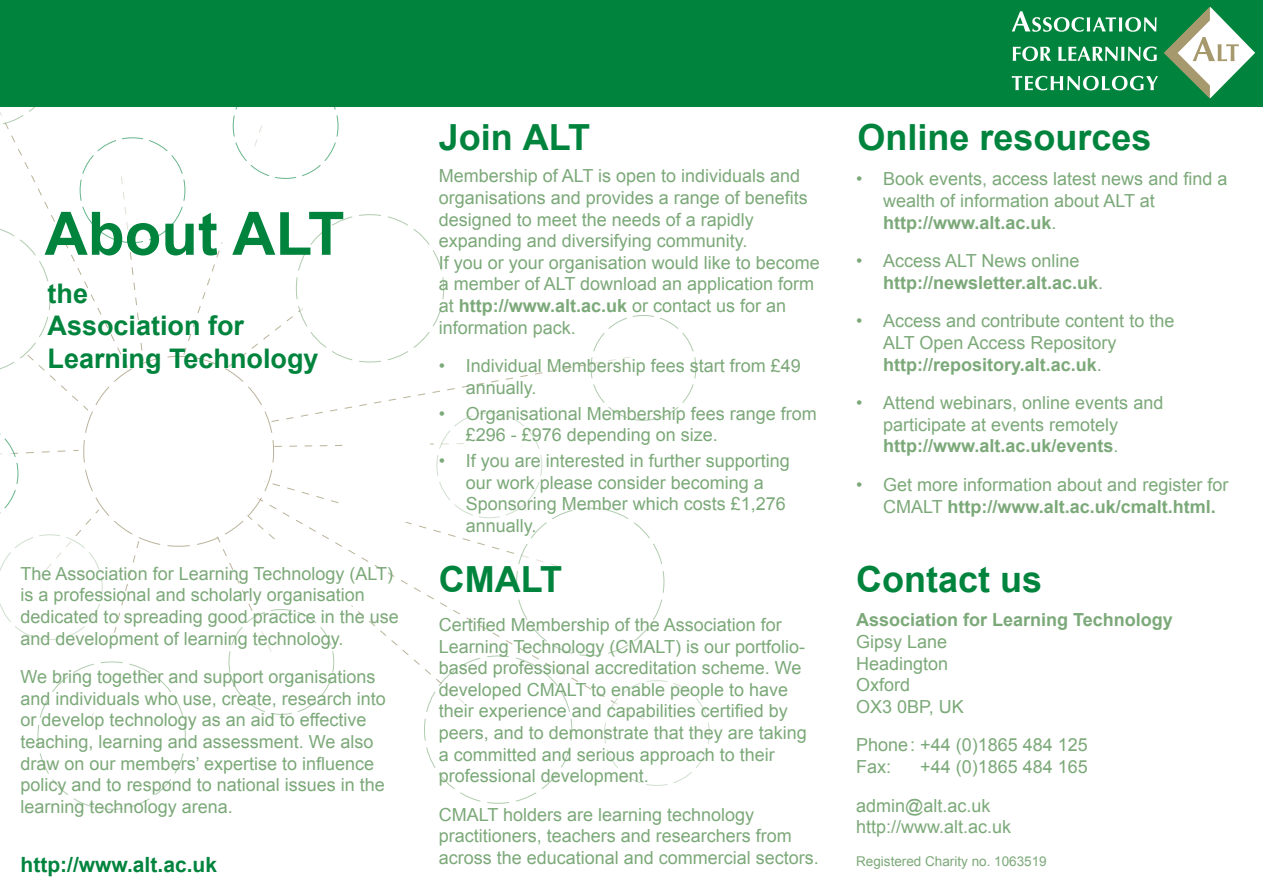
<style>
.page{position:relative;width:1263px;height:893px;background:#fff}
.page>*{position:absolute;margin:0;border:0;box-sizing:border-box;transform-origin:0 0}
.t1{font:700 60px "Arial";color:#00843d}
.t2{font:700 36px "Arial";color:#00843d}
.t3{font:700 27px/32.4px "Arial";color:#00843d}
.t4{font:700 21px "Arial";color:#00843d}
.t5{font:18px/21.6px "Arial";color:#7ca979}
.t6{font:700 18px/21.6px "Arial";color:#7ca979}
.t7{font:13.5px "Arial";color:#7ca979}
.s1{font-weight:700}
.s2{font-weight:400}
</style>
<div class="page">
<svg style="left:0;top:106px;width:710px;height:704px"></svg>
<div style="left:0;top:0;width:1263px;height:106px;background:#00843d"></div>
<svg style="left:1012px;top:11px;width:144px;height:21px"></svg>
<svg style="left:1013px;top:46px;width:38px;height:15px"></svg>
<svg style="left:1058px;top:46px;width:99px;height:15px"></svg>
<svg style="left:1012px;top:76px;width:146px;height:14px"></svg>
<svg style="left:1164px;top:6px;width:91px;height:93px"></svg>
<p class="t1" style="left:45px;top:194px;width:301px">About ALT</p>
<p class="t3" style="left:48px;top:278px;width:273px">the<br>Association for<br>Learning Technology</p>
<p class="t5" style="left:21px;top:563px;width:380px">The Association for Learning Technology (ALT) is a professional and scholarly organisation dedicated to spreading good practice in the use and development of learning technology.</p>
<p class="t5" style="left:21px;top:666px;width:367px">We bring together and support organisations and individuals who use, create, research into or develop technology as an aid to effective teaching, learning and assessment. We also draw on our members’ expertise to influence policy and to respond to national issues in the learning technology arena.</p>
<p class="t4" style="left:21px;top:850px;width:198px">http://www.alt.ac.uk</p>
<p class="t2" style="left:439px;top:113px;width:153px">Join ALT</p>
<p class="t5" style="left:439px;top:165px;width:383px">Membership of ALT is open to individuals and organisations and provides a range of benefits designed to meet the needs of a rapidly expanding and diversifying community.<br>If you or your organisation would like to become a member of ALT download an application form at <span class="s1">http://www.alt.ac.uk</span> or contact us for an information pack.</p>
<p class="t5" style="left:466px;top:355px;width:337px;text-indent:-27px">• Individual Membership fees start from £49 annually.</p>
<p class="t5" style="left:466px;top:403px;width:353px;text-indent:-27px">• Organisational Membership fees range from £296 - £976 depending on size.</p>
<p class="t5" style="left:466px;top:450px;width:326px;text-indent:-27px">• If you are interested in further supporting our work please consider becoming a<br>Sponsoring Member which costs £1,276 annually.</p>
<p class="t2" style="left:439px;top:555px;width:125px">CMALT</p>
<p class="t5" style="left:439px;top:614px;width:370px">Certified Membership of the Association for Learning Technology (CMALT) is our portfolio&shy;based professional accreditation scheme. We developed CMALT to enable people to have their experience and capabilities certified by peers, and to demonstrate that they are taking a committed and serious approach to their professional development.</p>
<p class="t5" style="left:439px;top:804px;width:382px">CMALT holders are learning technology practitioners, teachers and researchers from across the educational and commercial sectors.</p>
<p class="t2" style="left:857px;top:113px;width:296px">Online resources</p>
<p class="t5" style="left:883px;top:168px;width:346px;text-indent:-27px">• Book events, access latest news and find a wealth of information about ALT at <span class="s1">http://www.alt.ac.uk</span>.</p>
<p class="t6" style="left:883px;top:251px;width:222px;text-indent:-27px"><span class="s2">• Access ALT News online </span>http://newsletter.alt.ac.uk<span class="s2">.</span></p>
<p class="t5" style="left:883px;top:310px;width:293px;text-indent:-27px">• Access and contribute content to the<br>ALT Open Access Repository <span class="s1">http://repository.alt.ac.uk</span>.</p>
<p class="t5" style="left:883px;top:392px;width:282px;text-indent:-27px">• Attend webinars, online events and participate at events remotely <span class="s1">http://www.alt.ac.uk/events</span>.</p>
<p class="t5" style="left:883px;top:474px;width:347px;text-indent:-27px">• Get more information about and register for<br>CMALT <span class="s1">http://www.alt.ac.uk/cmalt.html.</span></p>
<p class="t2" style="left:856px;top:555px;width:188px">Contact us</p>
<p class="t5" style="left:856px;top:609px;width:318px"><span class="s1">Association for Learning Technology<br></span>Gipsy Lane<br>Headington<br>Oxford<br>OX3 0BP, UK</p>
<p class="t5" style="left:856px;top:734px;width:233px">Phone: +44 (0)1865 484 125<br>Fax:</p>
<p class="t5" style="left:920px;top:756px;width:169px">+44 (0)1865 484 165</p>
<p class="t5" style="left:856px;top:795px;width:157px">admin@alt.ac.uk http://www.alt.ac.uk</p>
<p class="t7" style="left:856px;top:853px;width:192px">Registered Charity no. 1063519</p>
</div>
